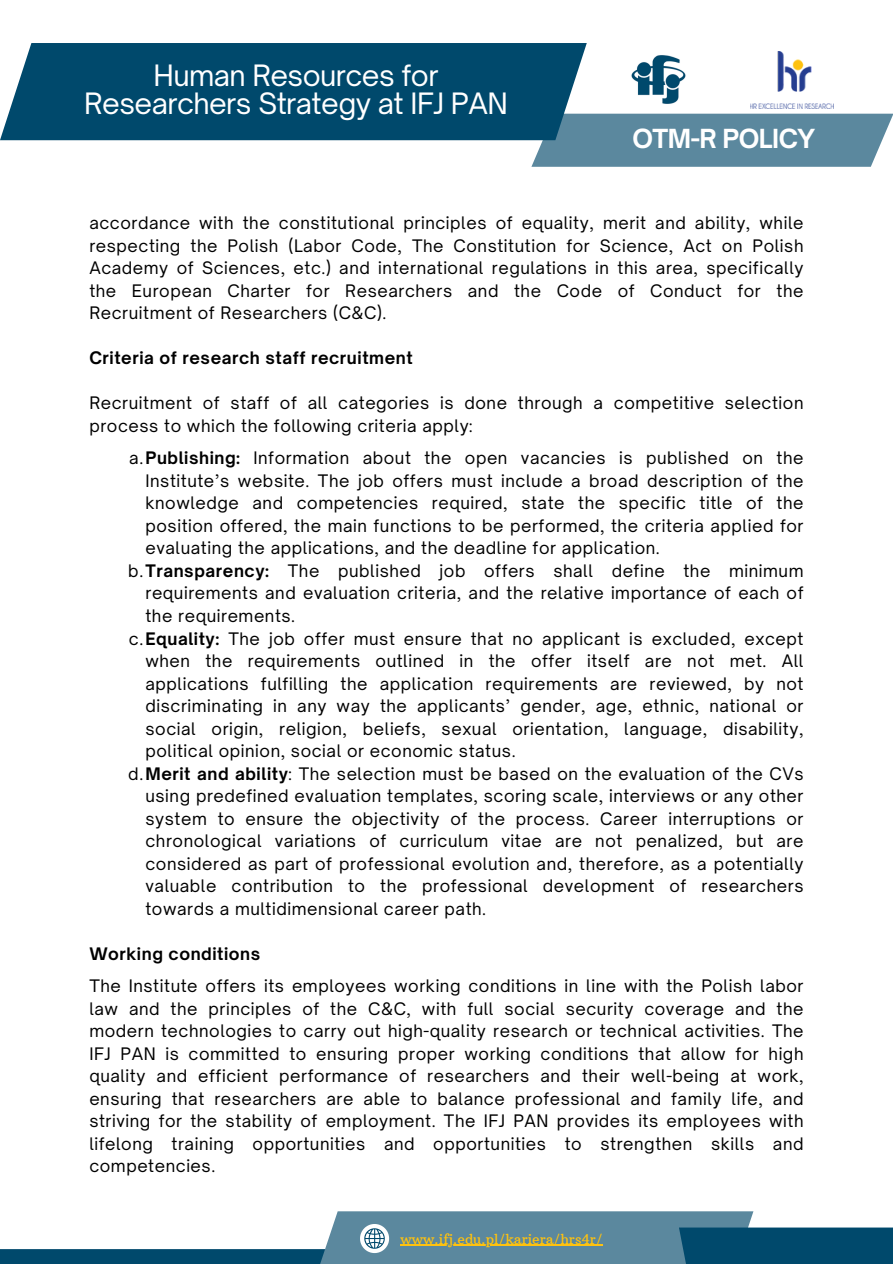
<style>
.page{position:relative;width:893px;height:1264px;background:#fff}
.page>*{position:absolute;margin:0;border:0;box-sizing:border-box;transform-origin:0 0}
.t1{font:28.2px/28.2px "Open Sauce One";letter-spacing:-.02em;color:#fff;text-align:center}
.t2{font:700 25.2px "Open Sauce One";letter-spacing:-.02em;color:#fff}
.t3{font:16.5px/22.5px "Open Sauce One";letter-spacing:.035em;color:#000;text-align:justify}
.t4{font:700 16.5px "Open Sauce One";letter-spacing:.035em;color:#000}
.t5{font:13.65px "Arbutus Slab";color:#ffc20e}
.s1{font-weight:700}
</style>
<div class="page">
<div style="left:0;top:1248px;width:539px;height:15px;background:#00496c"></div>
<div style="left:296px;top:1211px;width:457px;height:52px;background:#5b889e"></div>
<div style="left:679px;top:1227px;width:213px;height:36px;background:#00496c"></div>
<svg style="left:360px;top:1224px;width:29px;height:28px"></svg>
<hr style="left:400px;top:1244px;width:202px;height:1px;background:#ffc20e">
<img style="left:631px;top:55px;width:55px;height:49px">
<div style="left:531px;top:114px;width:361px;height:53px;background:#5b889e"></div>
<div style="left:0;top:43px;width:586px;height:97px;background:#00496c"></div>
<img style="left:750px;top:52px;width:83px;height:56px">
<p class="t1" style="left:84px;top:61px;width:425px">Human Resources for<br>Researchers Strategy at IFJ PAN</p>
<h1 class="t2" style="left:632px;top:123px;width:184px">OTM-R POLICY</h1>
<p class="t3" style="left:89px;top:212px;width:715px">accordance with the constitutional principles of equality, merit and ability, while respecting the Polish (Labor Code, The Constitution for Science, Act on Polish Academy of Sciences, etc.) and international regulations in this area, specifically the European Charter for Researchers and the Code of Conduct for the Recruitment of Researchers (C&amp;C).</p>
<p class="t4" style="left:89px;top:348px;width:325px">Criteria of research staff recruitment</p>
<p class="t3" style="left:89px;top:392px;width:715px">Recruitment of staff of all categories is done through a competitive selection process to which the following criteria apply:</p>
<p class="t3" style="left:145px;top:447px;width:659px;text-indent:-16px">a.<span class="s1">Publishing:</span> Information about the open vacancies is published on the Institute’s website. The job offers must include a broad description of the knowledge and competencies required, state the specific title of the position offered, the main functions to be performed, the criteria applied for evaluating the applications, and the deadline for application.</p>
<p class="t3" style="left:145px;top:559px;width:659px;text-indent:-17px">b.<span class="s1">Transparency:</span> The published job offers shall define the minimum requirements and evaluation criteria, and the relative importance of each of the requirements.</p>
<p class="t3" style="left:145px;top:627px;width:659px;text-indent:-17px">c.<span class="s1">Equality:</span> The job offer must ensure that no applicant is excluded, except when the requirements outlined in the offer itself are not met. All applications fulfilling the application requirements are reviewed, by not discriminating in any way the applicants’ gender, age, ethnic, national or social origin, religion, beliefs, sexual orientation, language, disability, political opinion, social or economic status.</p>
<p class="t3" style="left:145px;top:762px;width:659px;text-indent:-17px">d.<span class="s1">Merit and ability</span>: The selection must be based on the evaluation of the CVs using predefined evaluation templates, scoring scale, interviews or any other system to ensure the objectivity of the process. Career interruptions or chronological variations of curriculum vitae are not penalized, but are considered as part of professional evolution and, therefore, as a potentially valuable contribution to the professional development of researchers towards a multidimensional career path.</p>
<p class="t4" style="left:89px;top:943px;width:172px">Working conditions</p>
<p class="t3" style="left:89px;top:974px;width:715px">The Institute offers its employees working conditions in line with the Polish labor law and the principles of the C&amp;C, with full social security coverage and the modern technologies to carry out high-quality research or technical activities. The IFJ PAN is committed to ensuring proper working conditions that allow for high quality and efficient performance of researchers and their well-being at work, ensuring that researchers are able to balance professional and family life, and striving for the stability of employment. The IFJ PAN provides its employees with lifelong training opportunities and opportunities to strengthen skills and competencies.</p>
<h2 class="t5" style="left:400px;top:1230px;width:204px">www.ifj.edu.pl/kariera/hrs4r/</h2>
</div>
